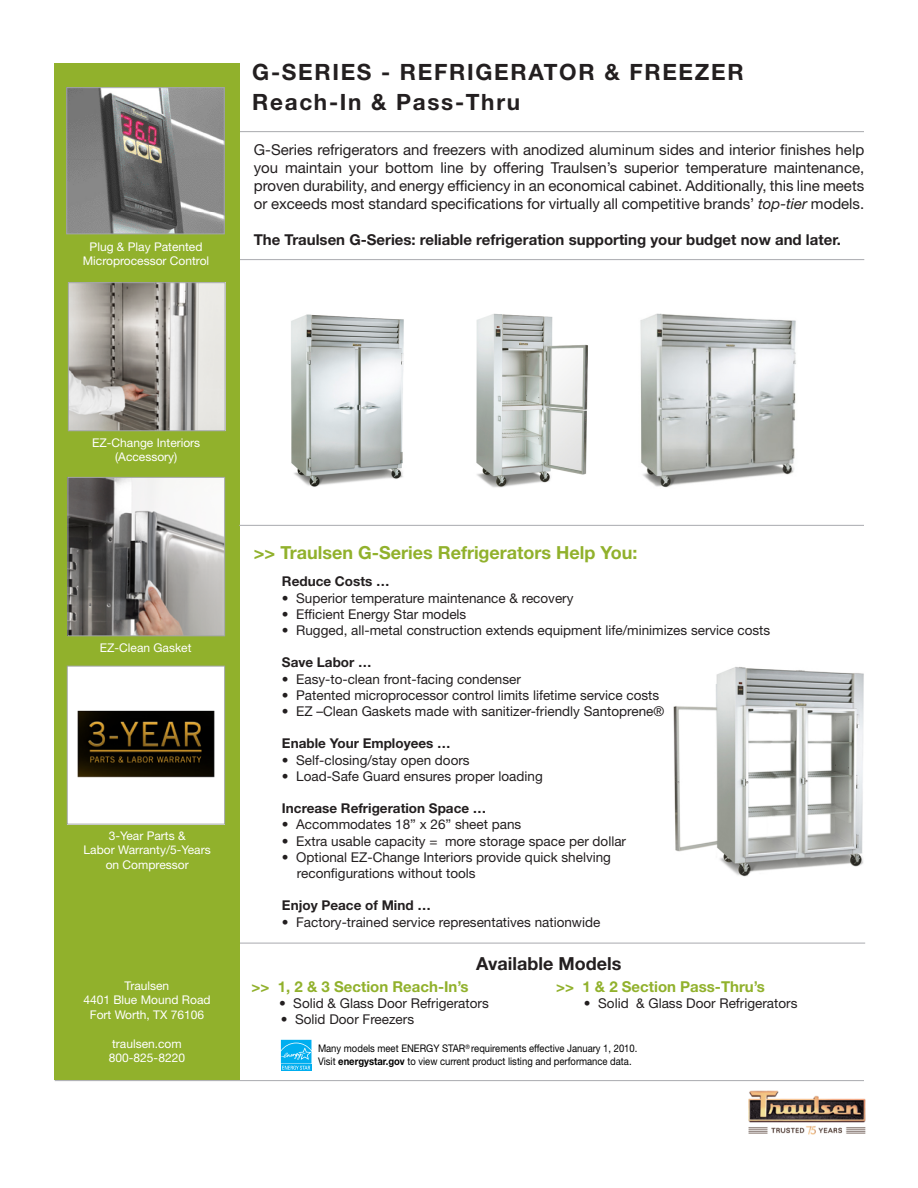
<style>
.page{position:relative;width:918px;height:1188px;background:#fff}
.page>*{position:absolute;margin:0;border:0;box-sizing:border-box;transform-origin:0 0}
.t1{font:700 22.5px/30.6px "Helvetica Neue LT Std";letter-spacing:.075em;color:#231f20}
.t2{font:700 18px "Helvetica Neue LT Std";color:#91b12c}
.t3{font:700 18px "Helvetica Neue LT Std";color:#231f20}
.t4{font:15px/18px "Helvetica Neue LT Std";color:#231f20;text-align:justify}
.t5{font:700 15px "Helvetica Neue LT Std";color:#231f20}
.t6{font:700 15px "Helvetica Neue LT Std";color:#91b12c}
.t7{font:13.5px/16.2px "Helvetica Neue LT Std";color:#231f20}
.t8{font:700 13.5px "Helvetica Neue LT Std";color:#231f20}
.t9{font:12px/14.4px "Helvetica Neue LT Std";color:#fff;text-align:center}
.t10{font:10.5px/12.6px "Helvetica Neue LT Std";color:#000;scale:.9 1}
.s1{font-style:italic}
.s2{font-weight:700}
</style>
<div class="page">
<hr style="left:230px;top:259px;width:634px;height:1px;background:#b2b3b7">
<img style="left:673px;top:667px;width:191px;height:210px">
<hr style="left:203px;top:943px;width:662px;height:1px;background:#b2b3b7">
<hr style="left:55px;top:1080px;width:809px;height:1px;background:#b2b3b7">
<div style="left:54px;top:63px;width:186px;height:1017px;background:#91b12c"></div>
<img style="left:748px;top:1090px;width:118px;height:45px">
<hr style="left:239px;top:525px;width:625px;height:1px;background:#b2b3b7">
<hr style="left:240px;top:131px;width:624px;height:1px;background:#b2b3b7">
<img style="left:291px;top:314px;width:113px;height:173px">
<img style="left:476px;top:313px;width:112px;height:175px">
<img style="left:70px;top:285px;width:153px;height:144px">
<div style="left:68px;top:283px;width:157px;height:148px;border:1px solid #a3a7a6"></div>
<img style="left:70px;top:479px;width:153px;height:155px">
<div style="left:68px;top:477px;width:157px;height:159px;border:1px solid #a3a7a6"></div>
<img style="left:640px;top:313px;width:156px;height:175px">
<img style="left:69px;top:668px;width:154px;height:154px">
<div style="left:67px;top:666px;width:158px;height:158px;border:1px solid #a3a7a6"></div>
<img style="left:69px;top:90px;width:153px;height:142px">
<div style="left:67px;top:88px;width:157px;height:146px;border:1px solid #a3a7a6"></div>
<svg style="left:280px;top:1039px;width:32px;height:32px"></svg>
<p class="t9" style="left:83px;top:239px;width:128px">Plug &amp; Play Patented<br>Microprocessor Control</p>
<h1 class="t1" style="left:252px;top:56px;width:493px">G-SERIES - REFRIGERATOR &amp; FREEZER<br>Reach-In &amp; Pass-Thru</h1>
<p class="t4" style="left:254px;top:140px;width:612px">G-Series refrigerators and freezers with anodized aluminum sides and interior finishes help you maintain your bottom line by offering Traulsen’s superior temperature maintenance, proven durability, and energy efficiency in an economical cabinet. Additionally, this line meets or exceeds most standard specifications for virtually all competitive brands’ <span class="s1">top-tier</span> models.</p>
<p class="t5" style="left:254px;top:230px;width:589px">The Traulsen G-Series: reliable refrigeration supporting your budget now and later.</p>
<p class="t9" style="left:92px;top:435px;width:109px">EZ-Change Interiors (Accessory)</p>
<p class="t9" style="left:100px;top:640px;width:93px">EZ-Clean Gasket</p>
<p class="t9" style="left:84px;top:828px;width:129px">3-Year Parts &amp;<br>Labor Warranty/5-Years on Compressor</p>
<p class="t9" style="left:83px;top:978px;width:129px">Traulsen<br>4401 Blue Mound Road<br>Fort Worth, TX 76106</p>
<p class="t9" style="left:109px;top:1036px;width:78px;text-align:left">traulsen.com<br>800-825-8220</p>
<h2 class="t2" style="left:254px;top:542px;width:385px">&gt;&gt; Traulsen G-Series Refrigerators Help You:</h2>
<p class="t8" style="left:282px;top:573px;width:109px">Reduce Costs …</p>
<p class="t7" style="left:282px;top:590px;width:293px">• Superior temperature maintenance &amp; recovery</p>
<p class="t7" style="left:282px;top:606px;width:186px">• Efficient Energy Star models</p>
<p class="t7" style="left:282px;top:622px;width:490px">• Rugged, all-metal construction extends equipment life/minimizes service costs</p>
<p class="t8" style="left:282px;top:654px;width:91px">Save Labor …</p>
<p class="t7" style="left:282px;top:671px;width:241px">• Easy-to-clean front-facing condenser</p>
<p class="t7" style="left:282px;top:687px;width:379px">• Patented microprocessor control limits lifetime service costs</p>
<p class="t7" style="left:282px;top:703px;width:384px">• EZ –Clean Gaskets made with sanitizer-friendly Santoprene®</p>
<p class="t8" style="left:282px;top:735px;width:170px">Enable Your Employees …</p>
<p class="t7" style="left:282px;top:752px;width:189px">• Self-closing/stay open doors</p>
<p class="t7" style="left:282px;top:768px;width:262px">• Load-Safe Guard ensures proper loading</p>
<p class="t8" style="left:282px;top:800px;width:206px">Increase Refrigeration Space …</p>
<p class="t7" style="left:282px;top:816px;width:241px">• Accommodates 18” x 26” sheet pans</p>
<p class="t7" style="left:282px;top:833px;width:346px">• Extra usable capacity = more storage space per dollar</p>
<p class="t7" style="left:297px;top:849px;width:316px;text-indent:-15px">• Optional EZ-Change Interiors provide quick shelving reconfigurations without tools</p>
<p class="t8" style="left:282px;top:897px;width:150px">Enjoy Peace of Mind …</p>
<p class="t7" style="left:282px;top:914px;width:320px">• Factory-trained service representatives nationwide</p>
<h2 class="t3" style="left:476px;top:953px;width:147px">Available Models</h2>
<p class="t6" style="left:252px;top:977px;width:218px">&gt;&gt; 1, 2 &amp; 3 Section Reach-In’s</p>
<p class="t6" style="left:556px;top:977px;width:210px">&gt;&gt; 1 &amp; 2 Section Pass-Thru’s</p>
<p class="t7" style="left:279px;top:995px;width:211px">• Solid &amp; Glass Door Refrigerators</p>
<p class="t7" style="left:584px;top:995px;width:215px">• Solid &amp; Glass Door Refrigerators</p>
<p class="t7" style="left:281px;top:1011px;width:135px">• Solid Door Freezers</p>
<p class="t10" style="left:318px;top:1042px;width:356px">Many models meet ENERGY STAR<sup>®</sup> requirements effective January 1, 2010.<br>Visit <span class="s2">energystar.gov</span> to view current product listing and performance data.</p>
</div>
